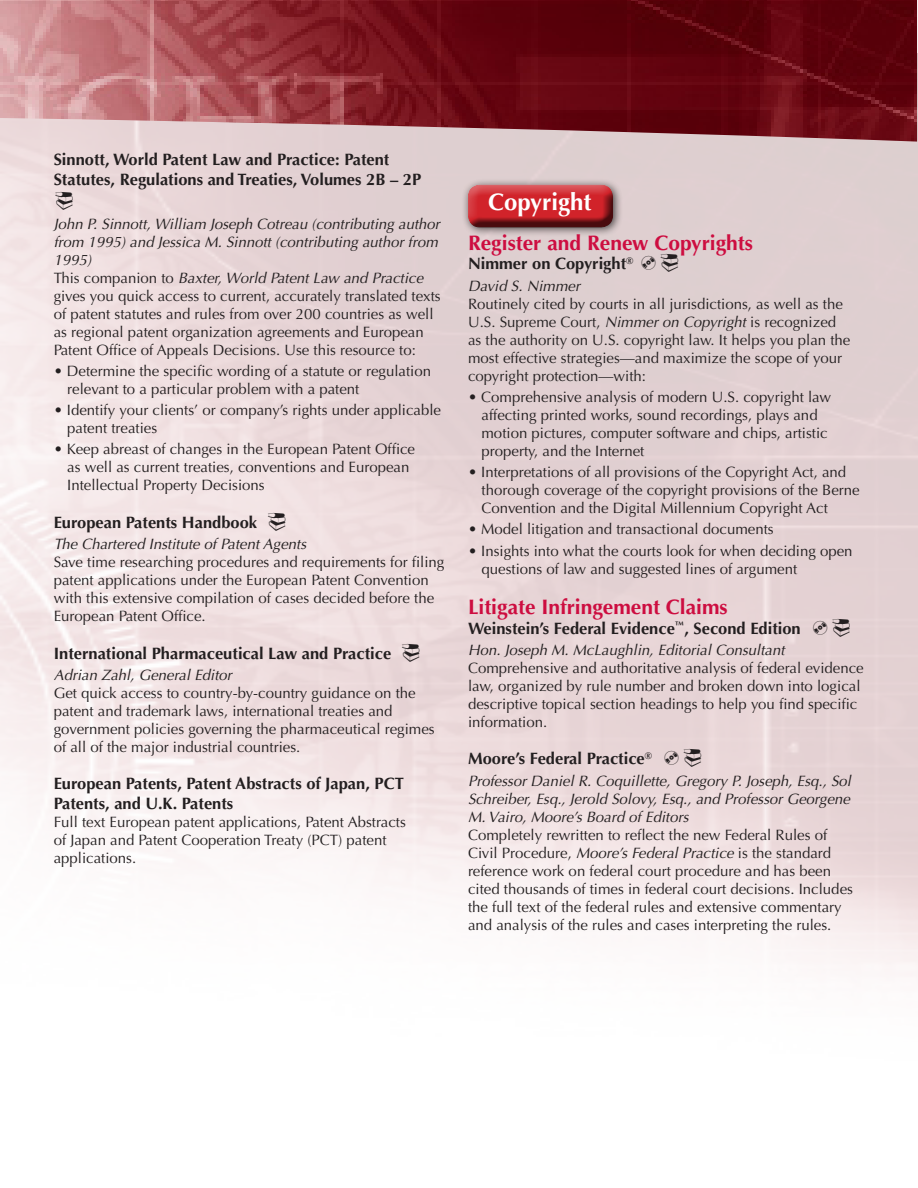
<style>
.page{position:relative;width:918px;height:1188px;background:#fff}
.page>*{position:absolute;margin:0;border:0;box-sizing:border-box;transform-origin:0 0}
.t1{font:700 24px "Optima";color:#fff}
.t2{font:700 21px "Optima";color:#cd0d40}
.t3{font:700 16.5px/19.5px "Optima";color:#231f20}
.t4{font:15px/18px "Optima";color:#231f20}
.t5{font:italic 15px/18px "Optima";color:#231f20;text-align:justify}
.s1{font-style:italic}
</style>
<div class="page">
<img style="left:0;top:0;width:917px;height:142px">
<div style="left:462px;top:178px;width:167px;height:66px;background:#231f20;opacity:.75"></div>
<div style="left:466px;top:184px;width:148px;height:46px;background:#231f20;opacity:.75"></div>
<svg style="left:642px;top:256px;width:14px;height:14px"></svg>
<svg style="left:813px;top:620px;width:14px;height:14px"></svg>
<svg style="left:56px;top:192px;width:17px;height:18px"></svg>
<svg style="left:833px;top:618px;width:17px;height:18px"></svg>
<svg style="left:665px;top:749px;width:36px;height:18px"></svg>
<p class="t3" style="left:54px;top:150px;width:369px">Sinnott, World Patent Law and Practice: Patent<br>Statutes, Regulations and Treaties, Volumes 2B – 2P</p>
<p class="t4" style="left:54px;top:215px;width:389px"><span class="s1">John P. Sinnott, William Joseph Cotreau (contributing author from 1995) and Jessica M. Sinnott (contributing author from 1995)<br></span>This companion to <span class="s1">Baxter, World Patent Law and Practice </span>gives you quick access to current, accurately translated texts of patent statutes and rules from over 200 countries as well as regional patent organization agreements and European Patent Office of Appeals Decisions. Use this resource to:</p>
<p class="t4" style="left:67px;top:362px;width:365px;text-indent:-14px">• Determine the specific wording of a statute or regulation relevant to a particular problem with a patent</p>
<p class="t4" style="left:67px;top:401px;width:375px;text-indent:-14px">• Identify your clients’ or company’s rights under applicable patent treaties</p>
<p class="t4" style="left:67px;top:441px;width:349px;text-indent:-14px">• Keep abreast of changes in the European Patent Office as well as current treaties, conventions and European<br>Intellectual Property Decisions</p>
<p class="t3" style="left:54px;top:513px;width:235px">European Patents Handbook ◻</p>
<p class="t5" style="left:54px;top:535px;width:254px">The Chartered Institute of Patent Agents</p>
<p class="t4" style="left:54px;top:553px;width:392px">Save time researching procedures and requirements for filing patent applications under the European Patent Convention with this extensive compilation of cases decided before the European Patent Office.</p>
<p class="t3" style="left:54px;top:644px;width:369px">International Pharmaceutical Law and Practice ◻</p>
<p class="t5" style="left:54px;top:666px;width:180px">Adrian Zahl, General Editor</p>
<p class="t4" style="left:54px;top:684px;width:383px">Get quick access to country-by-country guidance on the patent and trademark laws, international treaties and government policies governing the pharmaceutical regimes of all of the major industrial countries.</p>
<p class="t3" style="left:54px;top:774px;width:352px">European Patents, Patent Abstracts of Japan, PCT<br>Patents, and U.K. Patents</p>
<p class="t4" style="left:54px;top:813px;width:354px">Full text European patent applications, Patent Abstracts of Japan and Patent Cooperation Treaty (PCT) patent applications.</p>
<h1 class="t1" style="left:488px;top:188px;width:105px">Copyright</h1>
<h2 class="t2" style="left:468px;top:231px;width:287px">Register and Renew Copyrights</h2>
<p class="t3" style="left:468px;top:254px;width:214px">Nimmer on Copyright<sup>®</sup> ◻</p>
<p class="t5" style="left:468px;top:277px;width:114px">David S. Nimmer</p>
<p class="t4" style="left:468px;top:295px;width:384px">Routinely cited by courts in all jurisdictions, as well as the U.S. Supreme Court, <span class="s1">Nimmer on Copyright</span> is recognized as the authority on U.S. copyright law. It helps you plan the most effective strategies—and maximize the scope of your copyright protection—with:</p>
<p class="t4" style="left:482px;top:388px;width:351px;text-indent:-14px">• Comprehensive analysis of modern U.S. copyright law affecting printed works, sound recordings, plays and motion pictures, computer software and chips, artistic property, and the Internet</p>
<p class="t4" style="left:482px;top:463px;width:380px;text-indent:-14px">• Interpretations of all provisions of the Copyright Act, and thorough coverage of the copyright provisions of the Berne<br>Convention and the Digital Millennium Copyright Act</p>
<p class="t4" style="left:468px;top:520px;width:307px">• Model litigation and transactional documents</p>
<p class="t4" style="left:482px;top:542px;width:373px;text-indent:-14px">• Insights into what the courts look for when deciding open questions of law and suggested lines of argument</p>
<h2 class="t2" style="left:468px;top:595px;width:261px">Litigate Infringement Claims</h2>
<p class="t3" style="left:468px;top:618px;width:334px">Weinstein’s Federal Evidence<sup>™</sup>, Second Edition</p>
<p class="t5" style="left:468px;top:641px;width:318px">Hon. Joseph M. McLaughlin, Editorial Consultant</p>
<p class="t4" style="left:468px;top:659px;width:397px">Comprehensive and authoritative analysis of federal evidence law, organized by rule number and broken down into logical descriptive topical section headings to help you find specific information.</p>
<p class="t3" style="left:468px;top:749px;width:186px">Moore’s Federal Practice<sup>®</sup></p>
<p class="t5" style="left:468px;top:772px;width:385px">Professor Daniel R. Coquillette, Gregory P. Joseph, Esq., Sol Schreiber, Esq., Jerold Solovy, Esq., and Professor Georgene M. Vairo, Moore’s Board of Editors</p>
<p class="t4" style="left:468px;top:826px;width:387px">Completely rewritten to reflect the new Federal Rules of Civil Procedure, <span class="s1">Moore’s Federal Practice</span> is the standard reference work on federal court procedure and has been cited thousands of times in federal court decisions. Includes the full text of the federal rules and extensive commentary and analysis of the rules and cases interpreting the rules.</p>
</div>
